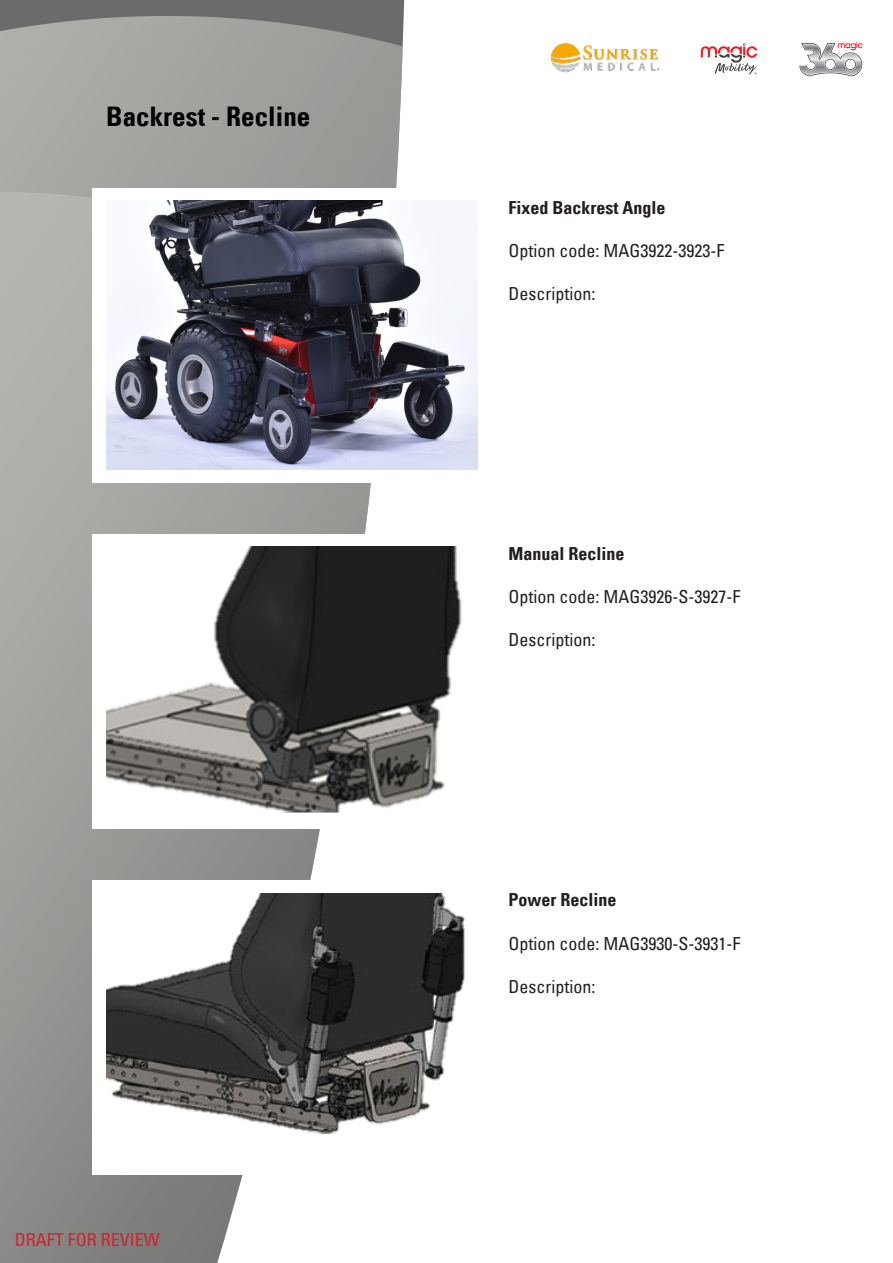
<style>
.page{position:relative;width:893px;height:1263px;background:#fff}
.page>*{position:absolute;margin:0;border:0;box-sizing:border-box;transform-origin:0 0}
.q100-title-heading{font:27px "Univers Com 67 Bold Cond";color:#000}
.t1{font:condensed 18px "Univers Com 57";color:#231f20}
.t2{font:18px "Univers Com 67 Bold Cond";color:#231f20}
.t3{font:condensed 18px "Univers Com 57";color:#d1232a}
</style>
<div class="page">
<svg style="left:701px;top:43px;width:56px;height:32px"></svg>
<svg style="left:799px;top:42px;width:64px;height:34px"></svg>
<img style="left:551px;top:43px;width:109px;height:29px">
<svg style="left:1px;top:0;width:404px;height:93px;background:#969693"></svg>
<svg style="left:1px;top:93px;width:400px;height:1170px;background:#a8a7a5"></svg>
<div style="left:92px;top:188px;width:709px;height:295px;background:#fff"></div>
<div style="left:92px;top:534px;width:709px;height:295px;background:#fff"></div>
<div style="left:92px;top:880px;width:709px;height:295px;background:#fff"></div>
<img style="left:106px;top:201px;width:371px;height:269px">
<img style="left:106px;top:547px;width:356px;height:266px">
<img style="left:106px;top:893px;width:359px;height:241px">
<p class="q100-title-heading" style="left:106px;top:100px;width:206px">Backrest - Recline</p>
<p class="t3" style="left:15px;top:1228px;width:147px">DRAFT FOR REVIEW</p>
<p class="t2" style="left:508px;top:196px;width:158px">Fixed Backrest Angle</p>
<p class="t1" style="left:508px;top:239px;width:217px">Option code: MAG3922-3923-F</p>
<p class="t1" style="left:508px;top:282px;width:88px">Description:</p>
<p class="t2" style="left:508px;top:542px;width:118px">Manual Recline</p>
<p class="t1" style="left:508px;top:585px;width:233px">Option code: MAG3926-S-3927-F</p>
<p class="t1" style="left:508px;top:629px;width:88px">Description:</p>
<p class="t2" style="left:508px;top:889px;width:110px">Power Recline</p>
<p class="t1" style="left:508px;top:932px;width:233px">Option code: MAG3930-S-3931-F</p>
<p class="t1" style="left:508px;top:975px;width:88px">Description:</p>
</div>
